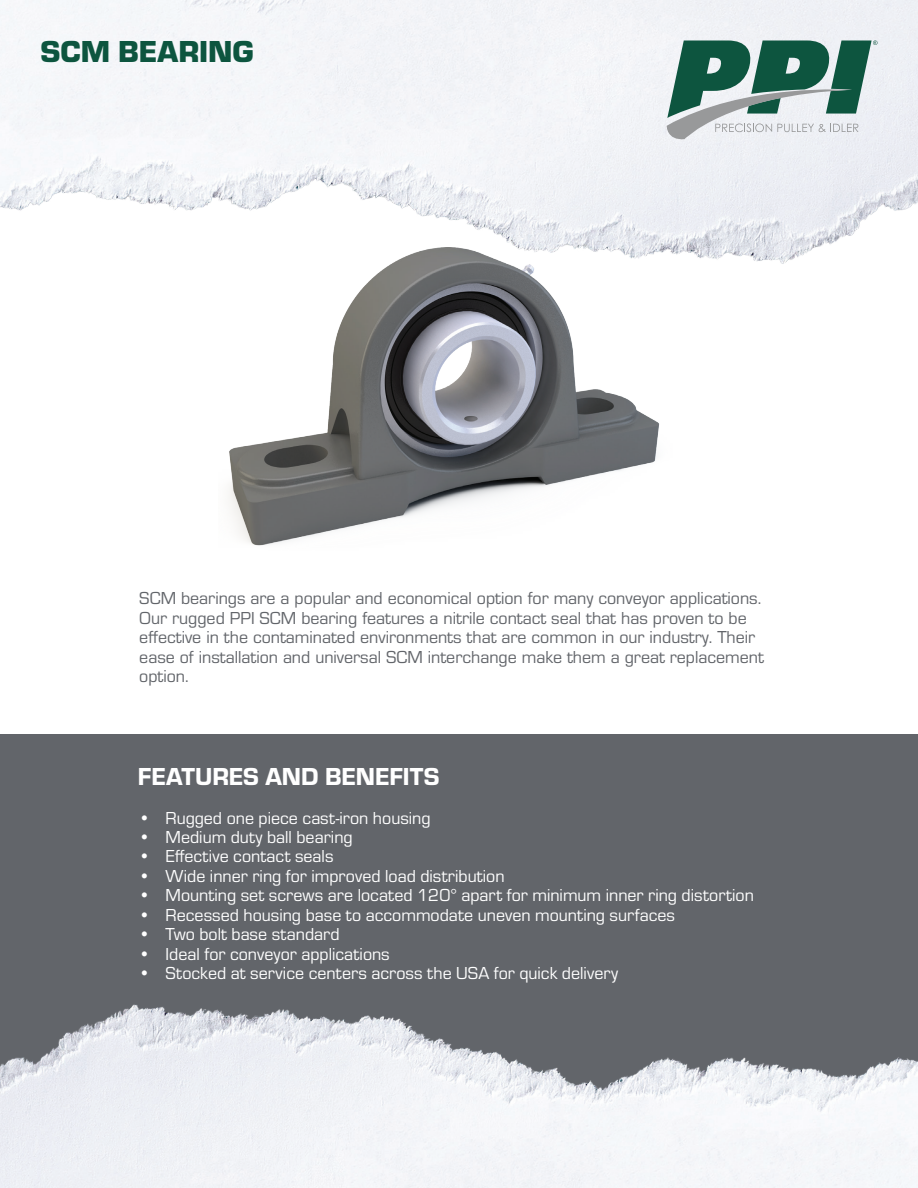
<style>
.page{position:relative;width:918px;height:1188px;background:#fff}
.page>*{position:absolute;margin:0;border:0;box-sizing:border-box;transform-origin:0 0}
.t1{font:900 31.5px "Eurostile";color:#0d553f}
.t2{font:25.5px "Eurostile Hea";color:#fff}
.t3{font:18px "Eurostile";color:#fff}
.t4{font:18px/19.5px "Eurostile";color:#62656a}
</style>
<div class="page">
<div style="left:0;top:734px;width:918px;height:454px;background:#62656a"></div>
<img style="left:0;top:1004px;width:918px;height:184px">
<img style="left:0;top:0;width:918px;height:264px">
<svg style="left:667px;top:40px;width:211px;height:99px"></svg>
<img style="left:219px;top:248px;width:460px;height:298px">
<h1 class="t1" style="left:40px;top:28px;width:215px">SCM BEARING</h1>
<p class="t4" style="left:139px;top:588px;width:626px">SCM bearings are a popular and economical option for many conveyor applications.<br>Our rugged PPI SCM bearing features a nitrile contact seal that has proven to be effective in the contaminated environments that are common in our industry. Their ease of installation and universal SCM interchange make them a great replacement option.</p>
<h2 class="t2" style="left:138px;top:758px;width:303px">FEATURES AND BENEFITS</h2>
<p class="t3" style="left:139px;top:805px;width:293px">• Rugged one piece cast-iron housing</p>
<p class="t3" style="left:139px;top:825px;width:216px">• Medium duty ball bearing</p>
<p class="t3" style="left:139px;top:844px;width:196px">• Effective contact seals</p>
<p class="t3" style="left:139px;top:864px;width:367px">• Wide inner ring for improved load distribution</p>
<p class="t3" style="left:139px;top:883px;width:617px">• Mounting set screws are located 120° apart for minimum inner ring distortion</p>
<p class="t3" style="left:139px;top:903px;width:538px">• Recessed housing base to accommodate uneven mounting surfaces</p>
<p class="t3" style="left:139px;top:922px;width:203px">• Two bolt base standard</p>
<p class="t3" style="left:139px;top:942px;width:253px">• Ideal for conveyor applications</p>
<p class="t3" style="left:139px;top:961px;width:481px">• Stocked at service centers across the USA for quick delivery</p>
</div>
